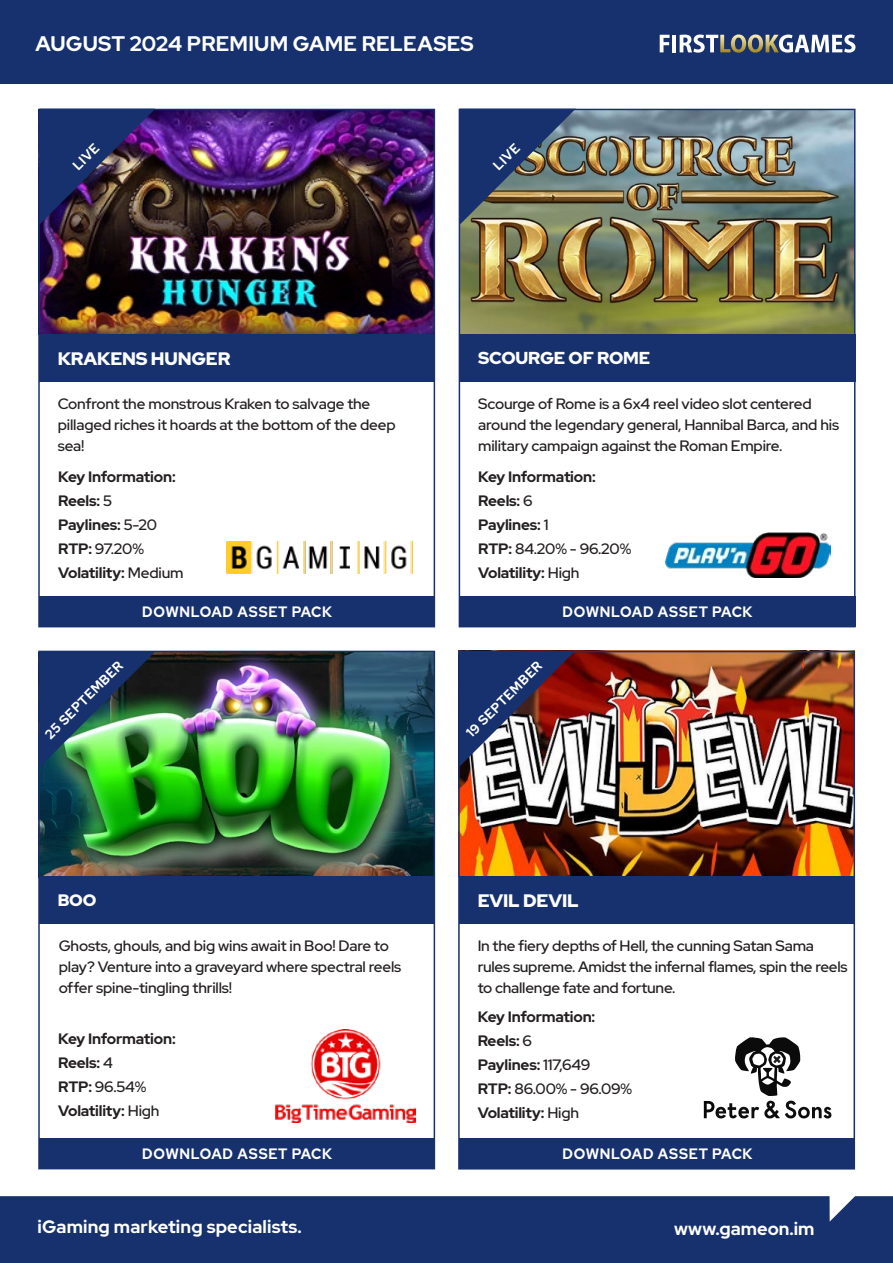
<style>
.page{position:relative;width:893px;height:1263px;background:#fff}
.page>*{position:absolute;margin:0;border:0;box-sizing:border-box;transform-origin:0 0}
.t1{font:700 21px "Red Hat Display";letter-spacing:.01em;color:#fff}
.t2{font:700 18px "Red Hat Display";letter-spacing:.01em;color:#fff}
.t3{font:900 18px "Red Hat Display";letter-spacing:-.01em;color:#fff}
.t4{font:900 17.25px "Red Hat Display";letter-spacing:-.01em;color:#fff}
.t5{font:900 16.5px "Red Hat Display";color:#fff}
.t6{font:500 15px/21px "Red Hat Display";letter-spacing:-.01em;color:#231f20}
.t7{font:700 15px/24px "Red Hat Display";letter-spacing:-.01em;color:#231f20}
.t8{font:700 15px "Red Hat Display";letter-spacing:.05em;color:#fff;scale:.95 1}
.t9{font:700 13.5px "Red Hat Display";color:#fff;scale:.95 1}
.s1{font-weight:500}
</style>
<div class="page">
<img style="left:276px;top:1029px;width:139px;height:94px">
<svg style="left:704px;top:1037px;width:127px;height:81px"></svg>
<div style="left:0;top:1196px;width:893px;height:67px;background:#16316d"></div>
<div style="left:0;top:0;width:893px;height:84px;background:#16316d"></div>
<svg style="left:660px;top:35px;width:9px;height:17px"></svg>
<hr style="left:672px;top:35px;width:4px;height:17px;background:#fff">
<svg style="left:680px;top:34px;width:175px;height:19px"></svg>
<img style="left:227px;top:541px;width:185px;height:33px">
<img style="left:666px;top:532px;width:165px;height:46px">
<img style="left:41px;top:112px;width:391px;height:222px">
<img style="left:41px;top:654px;width:391px;height:222px">
<div style="left:39px;top:596px;width:396px;height:31px;background:#16316d"></div>
<div style="left:39px;top:334px;width:396px;height:48px;background:#16316d"></div>
<div style="left:38px;top:109px;width:397px;height:518px;border:2px solid #16316d"></div>
<div style="left:39px;top:1138px;width:396px;height:31px;background:#16316d"></div>
<div style="left:39px;top:876px;width:396px;height:48px;background:#16316d"></div>
<div style="left:38px;top:651px;width:397px;height:518px;border:2px solid #16316d"></div>
<img style="left:39px;top:109px;width:116px;height:116px">
<img style="left:39px;top:651px;width:116px;height:116px">
<img style="left:462px;top:112px;width:390px;height:222px">
<div style="left:460px;top:596px;width:395px;height:31px;background:#16316d"></div>
<div style="left:460px;top:334px;width:395px;height:48px;background:#16316d"></div>
<div style="left:459px;top:109px;width:396px;height:518px;border:2px solid #16316d"></div>
<img style="left:460px;top:109px;width:116px;height:116px">
<img style="left:461px;top:654px;width:391px;height:222px">
<div style="left:459px;top:1138px;width:396px;height:31px;background:#16316d"></div>
<div style="left:459px;top:876px;width:396px;height:48px;background:#16316d"></div>
<div style="left:458px;top:651px;width:397px;height:518px;border:2px solid #16316d"></div>
<svg style="left:459px;top:651px;width:116px;height:116px;background:#574f6b"></svg>
<h1 class="t1" style="left:36px;top:30px;width:440px">AUGUST 2024 PREMIUM GAME RELEASES</h1>
<p class="t9" style="left:69px;top:162px;width:34px;rotate:-45deg">LIVE</p>
<p class="t9" style="left:489px;top:162px;width:34px;rotate:-45deg">LIVE</p>
<p class="t3" style="left:58px;top:347px;width:174px">KRAKENS HUNGER</p>
<p class="t6" style="left:58px;top:393px;width:339px">Confront the monstrous Kraken to salvage the pillaged riches it hoards at the bottom of the deep sea!</p>
<p class="t7" style="left:58px;top:465px;width:127px">Key Information:<br>Reels: <span class="s1">5<br></span>Paylines: <span class="s1">5-20<br></span>RTP: <span class="s1">97.20%<br></span>Volatility: <span class="s1">Medium</span></p>
<p class="t9" style="left:41px;top:730px;width:110px;rotate:-45deg">25 SEPTEMBER</p>
<p class="t8" style="left:142px;top:602px;width:201px">DOWNLOAD ASSET PACK</p>
<p class="t5" style="left:58px;top:889px;width:40px">BOO</p>
<p class="t6" style="left:59px;top:935px;width:344px">Ghosts, ghouls, and big wins await in Boo! Dare to play? Venture into a graveyard where spectral reels offer spine-tingling thrills!</p>
<p class="t7" style="left:58px;top:1027px;width:119px">Key Information:<br>Reels: <span class="s1">4<br></span>RTP: <span class="s1">96.54%<br></span>Volatility: <span class="s1">High</span></p>
<p class="t4" style="left:478px;top:347px;width:174px">SCOURGE OF ROME</p>
<p class="t6" style="left:478px;top:393px;width:362px">Scourge of Rome is a 6x4 reel video slot centered around the legendary general, Hannibal Barca, and his military campaign against the Roman Empire.</p>
<p class="t7" style="left:478px;top:465px;width:155px">Key Information:<br>Reels: <span class="s1">6<br></span>Paylines: <span class="s1">1<br></span>RTP: <span class="s1">84.20% - 96.20%<br></span>Volatility: <span class="s1">High</span></p>
<p class="t9" style="left:462px;top:729px;width:108px;rotate:-45deg">19 SEPTEMBER</p>
<p class="t8" style="left:563px;top:602px;width:201px">DOWNLOAD ASSET PACK</p>
<p class="t3" style="left:478px;top:889px;width:103px">EVIL DEVIL</p>
<p class="t6" style="left:478px;top:935px;width:371px">In the fiery depths of Hell, the cunning Satan Sama rules supreme. Amidst the infernal flames, spin the reels to challenge fate and fortune.</p>
<p class="t7" style="left:478px;top:1005px;width:156px">Key Information:<br>Reels: <span class="s1">6<br></span>Paylines: <span class="s1">117,649<br></span>RTP: <span class="s1">86.00% - 96.09%<br></span>Volatility: <span class="s1">High</span></p>
<p class="t8" style="left:142px;top:1144px;width:201px">DOWNLOAD ASSET PACK</p>
<p class="t8" style="left:563px;top:1144px;width:201px">DOWNLOAD ASSET PACK</p>
<p class="t8" style="left:145px;top:1145px;width:201px">DOWNLOAD ASSET PACK</p>
<p class="t8" style="left:565px;top:1145px;width:201px">DOWNLOAD ASSET PACK</p>
<p class="t2" style="left:37px;top:1215px;width:266px">iGaming marketing specialists.</p>
<p class="t2" style="left:674px;top:1217px;width:142px">www.gameon.im</p>
</div>
